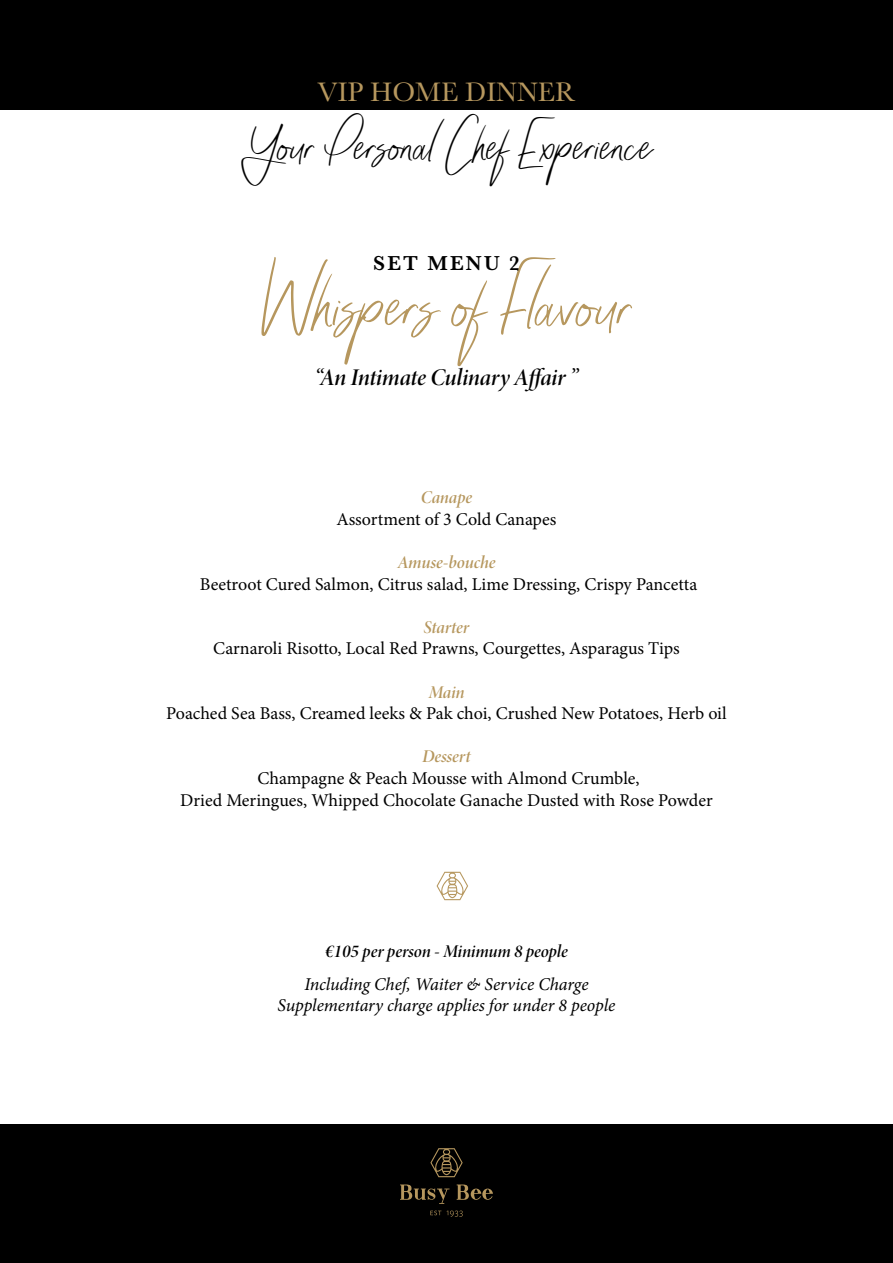
<style>
.page{position:relative;width:893px;height:1263px;background:#fff}
.page>*{position:absolute;margin:0;border:0;box-sizing:border-box;transform-origin:0 0}
.t1{font:51px "Monique Script";color:#b6975e}
.t2{font:33.9px "Monique Script";color:#000}
.t3{font:27.75px "Baskerville";color:#b6975e}
.t4{font:24px "Minion Pro Semibold It Disp";letter-spacing:-.015em;color:#000}
.t5{font:600 21px "Baskerville";letter-spacing:.1em;color:#000}
.t6{font:18px/21.6px "Minion Pro";color:#000;text-align:center}
.t7{font:italic 18px/21.6px "Minion Pro";letter-spacing:-.005em;color:#000;text-align:center}
.t8{font:18px "Minion Pro Semibold It Disp";letter-spacing:-.005em;color:#b6975e}
.t9{font:18px "Minion Pro Semibold It Disp";letter-spacing:-.005em;color:#000}
</style>
<div class="page">
<div style="left:0;top:0;width:893px;height:110px;background:#000"></div>
<div style="left:0;top:1125px;width:893px;height:138px;background:#000"></div>
<svg style="left:430px;top:1148px;width:33px;height:29px"></svg>
<svg style="left:430px;top:1210px;width:11px;height:5px"></svg>
<svg style="left:447px;top:1210px;width:16px;height:7px"></svg>
<svg style="left:400px;top:1184px;width:49px;height:20px"></svg>
<svg style="left:457px;top:1184px;width:36px;height:16px"></svg>
<svg style="left:437px;top:872px;width:31px;height:28px"></svg>
<h3 class="t3" style="left:318px;top:74px;width:259px">VIP HOME DINNER</h3>
<h2 class="t2" style="left:241px;top:127px;width:412px">Your Personal Chef Experience</h2>
<p class="t5" style="left:373px;top:248px;width:148px">SET MENU 2</p>
<h1 class="t1" style="left:261px;top:278px;width:371px">Whispers of Flavour</h1>
<h3 class="t4" style="left:314px;top:361px;width:266px">“An Intimate Culinary Affair ”</h3>
<p class="t8" style="left:421px;top:486px;width:53px">Canape</p>
<p class="t6" style="left:337px;top:508px;width:221px">Assortment of 3 Cold Canapes</p>
<p class="t8" style="left:397px;top:550px;width:99px">Amuse-bouche</p>
<p class="t6" style="left:200px;top:573px;width:499px">Beetroot Cured Salmon, Citrus salad, Lime Dressing, Crispy Pancetta</p>
<p class="t8" style="left:424px;top:615px;width:47px">Starter</p>
<p class="t6" style="left:213px;top:638px;width:468px">Carnaroli Risotto, Local Red Prawns, Courgettes, Asparagus Tips</p>
<p class="t8" style="left:428px;top:680px;width:38px">Main</p>
<p class="t6" style="left:166px;top:703px;width:562px">Poached Sea Bass, Creamed leeks &amp; Pak choi, Crushed New Potatoes, Herb oil</p>
<p class="t8" style="left:422px;top:745px;width:50px">Dessert</p>
<p class="t6" style="left:180px;top:767px;width:534px">Champagne &amp; Peach Mousse with Almond Crumble,<br>Dried Meringues, Whipped Chocolate Ganache Dusted with Rose Powder</p>
<p class="t9" style="left:325px;top:939px;width:244px">€105 per person - Minimum 8 people</p>
<p class="t7" style="left:278px;top:973px;width:339px">Including Chef, Waiter &amp; Service Charge<br>Supplementary charge applies for under 8 people</p>
</div>
